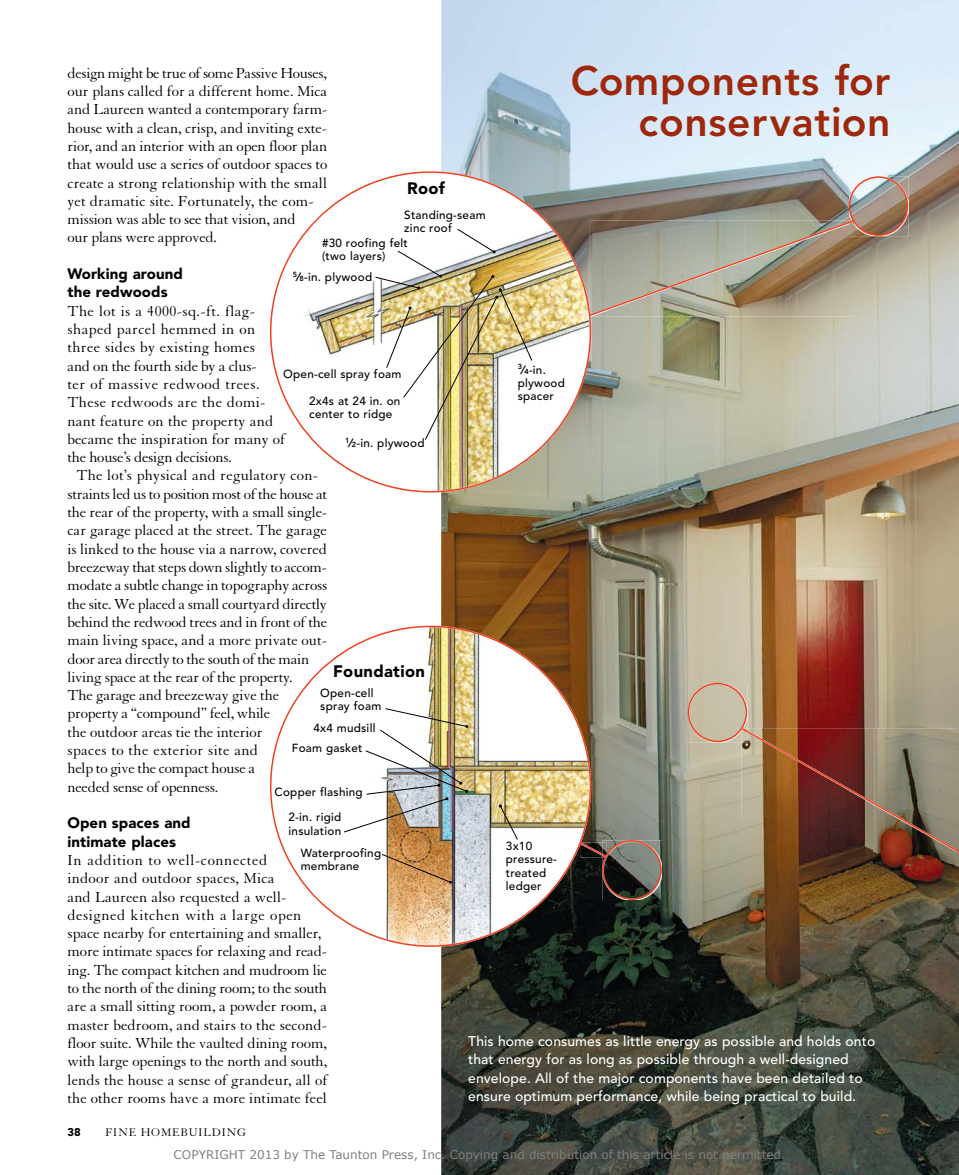
<style>
.page{position:relative;width:959px;height:1175px;background:#fff}
.page>*{position:absolute;margin:0;border:0;box-sizing:border-box;transform-origin:0 0}
.t1{font:800 40.65px/41.1px "Avenir LT Std";letter-spacing:.015em;color:#9e270c;text-align:right}
.t2{font:900 16.5px "Avenir LT Std";letter-spacing:.02em;color:#000}
.t3{font:15.75px/18.3px "Granjon LT Std";letter-spacing:-.01em;color:#000}
.t4{font:15.75px "Granjon LT Std";letter-spacing:.02em;color:#000}
.t5{font:15.75px "Granjon LT Std";letter-spacing:.025em;color:#000}
.t6{font:15.75px "Granjon LT Std";letter-spacing:.015em;color:#000}
.t7{font:15.75px "Granjon LT Std";letter-spacing:.01em;color:#000}
.t8{font:900 15px/18.3px "Avenir LT Std";letter-spacing:.005em;color:#000}
.t9{font:500 13.95px/18.6px "Avenir LT Std";letter-spacing:.005em;color:#fff}
.t10{font:12px "Verdana";color:#808080}
.t11{font:12px "Granjon LT Std";letter-spacing:.07em;color:#000}
.t12{font:500 11.7px/13.2px "Avenir LT Std";letter-spacing:.02em;color:#000}
.t13{font:900 11.25px "Avenir LT Std";color:#000}
.s1{font-weight:800}
.s2{font-weight:800;font-size:7.35px}
</style>
<div class="page">
<img style="left:441px;top:0;width:517px;height:1174px">
<img style="left:741px;top:852px;width:217px;height:57px">
<img style="left:270px;top:171px;width:321px;height:321px">
<img style="left:270px;top:625px;width:321px;height:321px">
<img style="left:688px;top:683px;width:59px;height:59px">
<img style="left:741px;top:727px;width:217px;height:125px">
<div style="left:687px;top:682px;width:60px;height:60px;border:2px solid #ef4122;border-radius:50%"></div>
<svg style="left:381px;top:853px;width:71px;height:30px"></svg>
<img style="left:343px;top:707px;width:125px;height:126px">
<svg style="left:499px;top:804px;width:19px;height:36px"></svg>
<img style="left:374px;top:228px;width:159px;height:212px">
<img style="left:849px;top:177px;width:59px;height:59px">
<img style="left:853px;top:221px;width:1px;height:15px">
<svg style="left:589px;top:220px;width:264px;height:96px"></svg>
<div style="left:848px;top:176px;width:60px;height:60px;border:2px solid #ef4122;border-radius:50%"></div>
<img style="left:602px;top:840px;width:60px;height:60px">
<svg style="left:580px;top:842px;width:26px;height:15px"></svg>
<div style="left:602px;top:840px;width:59px;height:59px;border:2px solid #ef4122;border-radius:50%"></div>
<h1 class="t1" style="left:571px;top:61px;width:321px">Components for conservation</h1>
<p class="t3" style="left:68px;top:64px;width:261px">design might be true of some Passive Houses, our plans called for a different home. Mica and Laureen wanted a contemporary farm&shy;house with a clean, crisp, and inviting exte&shy;rior, and an interior with an open floor plan that would use a series of outdoor spaces to create a strong relationship with the small yet dramatic site. Fortunately, the com&shy;mission was able to see that vision, and<br>our plans were approved.</p>
<p class="t8" style="left:68px;top:265px;width:117px">Working around the redwoods</p>
<p class="t5" style="left:68px;top:302px;width:189px">The lot is a 4000-sq.-ft. flag-</p>
<p class="t5" style="left:68px;top:321px;width:189px">shaped parcel hemmed in on</p>
<p class="t4" style="left:68px;top:339px;width:189px">three sides by existing homes</p>
<p class="t3" style="left:68px;top:357px;width:191px">and on the fourth side by a clus-</p>
<p class="t5" style="left:68px;top:375px;width:193px">ter of massive redwood trees.</p>
<p class="t4" style="left:68px;top:394px;width:199px">These redwoods are the domi-</p>
<p class="t7" style="left:68px;top:412px;width:207px">nant feature on the property and</p>
<p class="t3" style="left:68px;top:430px;width:219px">became the inspiration for many of</p>
<p class="t3" style="left:68px;top:448px;width:166px">the house’s design decisions.</p>
<p class="t6" style="left:76px;top:467px;width:243px">The lot’s physical and regulatory con-</p>
<p class="t3" style="left:68px;top:485px;width:261px">straints led us to position most of the house at</p>
<p class="t3" style="left:68px;top:503px;width:261px">the rear of the property, with a small single-</p>
<p class="t3" style="left:68px;top:521px;width:261px">car garage placed at the street. The garage</p>
<p class="t3" style="left:68px;top:540px;width:261px">is linked to the house via a narrow, covered</p>
<p class="t3" style="left:68px;top:558px;width:261px">breezeway that steps down slightly to accom-</p>
<p class="t3" style="left:68px;top:576px;width:261px">modate a subtle change in topography across</p>
<p class="t3" style="left:68px;top:595px;width:261px">the site. We placed a small courtyard directly</p>
<p class="t3" style="left:68px;top:613px;width:261px">behind the redwood trees and in front of the</p>
<p class="t3" style="left:68px;top:631px;width:261px">main living space, and a more private out-</p>
<p class="t3" style="left:68px;top:650px;width:243px">door area directly to the south of the main</p>
<p class="t3" style="left:68px;top:668px;width:226px">living space at the rear of the property.</p>
<p class="t3" style="left:68px;top:686px;width:213px">The garage and breezeway give the</p>
<p class="t3" style="left:68px;top:705px;width:204px">property a “compound” feel, while</p>
<p class="t3" style="left:68px;top:723px;width:196px">the outdoor areas tie the interior</p>
<p class="t4" style="left:68px;top:741px;width:192px">spaces to the exterior site and</p>
<p class="t3" style="left:68px;top:759px;width:189px">help to give the compact house a</p>
<p class="t3" style="left:68px;top:778px;width:152px">needed sense of openness.</p>
<p class="t8" style="left:68px;top:814px;width:125px">Open spaces and intimate places</p>
<p class="t3" style="left:68px;top:851px;width:261px">In addition to well-connected<br>indoor and outdoor spaces, Mica<br>and Laureen also requested a well&shy;designed kitchen with a large open space nearby for entertaining and smaller, more intimate spaces for relaxing and read&shy;ing. The compact kitchen and mudroom lie to the north of the dining room; to the south are a small sitting room, a powder room, a master bedroom, and stairs to the second&shy;floor suite. While the vaulted dining room, with large openings to the north and south, lends the house a sense of grandeur, all of the other rooms have a more intimate feel</p>
<p class="t2" style="left:407px;top:178px;width:39px">Roof</p>
<p class="t12" style="left:404px;top:209px;width:83px">Standing-seam zinc roof</p>
<p class="t12" style="left:322px;top:237px;width:87px">#30 roofing felt (two layers)</p>
<p class="t12" style="left:293px;top:271px;width:81px"><sup>5</sup><span class="s1">⁄</span><span class="s2">8</span>-in. plywood</p>
<p class="t12" style="left:518px;top:363px;width:49px"><sup>3</sup><span class="s1">⁄</span><span class="s2">4</span>-in. plywood spacer</p>
<p class="t12" style="left:283px;top:367px;width:120px">Open-cell spray foam</p>
<p class="t12" style="left:309px;top:394px;width:93px">2x4s at 24 in. on center to ridge</p>
<p class="t12" style="left:345px;top:436px;width:81px"><sup>1</sup><span class="s1">⁄</span><span class="s2">2</span>-in. plywood</p>
<p class="t2" style="left:333px;top:661px;width:93px">Foundation</p>
<p class="t12" style="left:320px;top:687px;width:63px">Open-cell spray foam</p>
<p class="t12" style="left:292px;top:741px;width:72px">Foam gasket</p>
<p class="t12" style="left:313px;top:721px;width:64px">4x4 mudsill</p>
<p class="t12" style="left:274px;top:785px;width:90px">Copper flashing</p>
<p class="t12" style="left:288px;top:811px;width:54px">2-in. rigid insulation</p>
<p class="t12" style="left:506px;top:840px;width:52px">3x10 pressure&shy;treated ledger</p>
<p class="t12" style="left:301px;top:846px;width:82px">Waterproofing membrane</p>
<p class="t9" style="left:468px;top:1031px;width:408px">This home consumes as little energy as possible and holds onto that energy for as long as possible through a well-designed envelope. All of the major components have been detailed to ensure optimum performance, while being practical to build.</p>
<p class="t13" style="left:68px;top:1125px;width:15px">38</p>
<p class="t11" style="left:105px;top:1126px;width:142px">FINE HOMEBUILDING</p>
<p class="t10" style="left:174px;top:1146px;width:613px">COPYRIGHT 2013 by The Taunton Press, Inc. Copying and distribution of this article is not permitted.</p>
</div>
